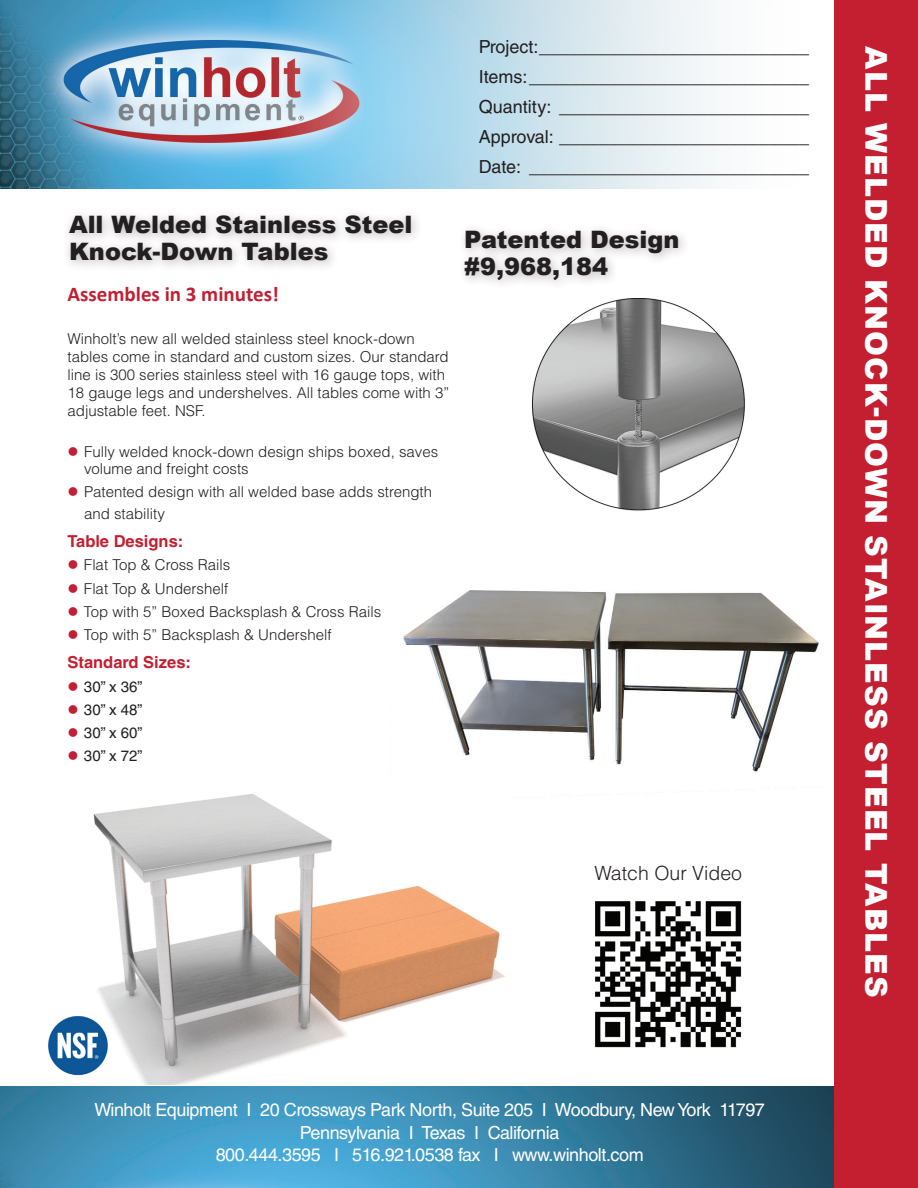
<style>
.page{position:relative;width:918px;height:1188px;background:#fff}
.page>*{position:absolute;margin:0;border:0;box-sizing:border-box;transform-origin:0 0}
.t1{font:900 30px "Arial";letter-spacing:.035em;color:#fff}
.t2{font:900 24px/27px "Arial";color:#231f20}
.t3{font:700 21px "Calibri";color:#c21f32}
.t4{font:300 19.5px "Helvetica LT Std";color:#231f20}
.t5{font:18px/30px "Helvetica LT Std";color:#231f20;text-align:justify}
.t6{font:18px/22.5px "Helvetica LT Std";letter-spacing:-.025em;color:#fff;text-align:center}
.t7{font:700 16.5px "Helvetica LT Std";color:#c31f31}
.t8{font:300 15px/18px "Helvetica LT Std";color:#231f20}
.t9{font:15px "Helvetica LT Std";color:#231f20}
.s1{color:#c21f32}
</style>
<div class="page">
<img style="left:0;top:1087px;width:834px;height:101px">
<div style="left:834px;top:0;width:84px;height:1188px;background:#c31f31"></div>
<img style="left:0;top:0;width:710px;height:189px">
<div style="left:62px;top:208px;width:361px;height:65px;background:#231f20;opacity:.3"></div>
<img style="left:403px;top:590px;width:416px;height:182px">
<div style="left:457px;top:224px;width:233px;height:68px;background:#231f20;opacity:.3"></div>
<img style="left:532px;top:298px;width:213px;height:213px">
<img style="left:93px;top:794px;width:412px;height:290px">
<img style="left:595px;top:901px;width:147px;height:147px">
<img style="left:48px;top:1015px;width:60px;height:61px">
<h2 class="t2" style="left:69px;top:210px;width:345px">All Welded Stainless Steel<br>Knock-Down Tables</h2>
<h3 class="t3" style="left:68px;top:279px;width:213px">Assembles in 3 minutes!</h3>
<p class="t8" style="left:68px;top:330px;width:383px">Winholt’s new all welded stainless steel knock-down tables come in standard and custom sizes. Our standard line is 300 series stainless steel with 16 gauge tops, with 18 gauge legs and undershelves. All tables come with 3” adjustable feet. NSF.</p>
<p class="t8" style="left:84px;top:444px;width:356px;line-height:16.5px;text-indent:-16px"><span class="s1">●</span> Fully welded knock-down design ships boxed, saves volume and freight costs</p>
<p class="t8" style="left:84px;top:481px;width:350px;line-height:21.6px;text-indent:-16px"><span class="s1">●</span> Patented design with all welded base adds strength and stability</p>
<p class="t7" style="left:68px;top:531px;width:117px">Table Designs:</p>
<p class="t8" style="left:67px;top:556px;width:164px"><span class="s1">●</span> Flat Top &amp; Cross Rails</p>
<p class="t8" style="left:67px;top:579px;width:162px"><span class="s1">●</span> Flat Top &amp; Undershelf</p>
<p class="t8" style="left:67px;top:602px;width:315px"><span class="s1">●</span> Top with 5” Boxed Backsplash &amp; Cross Rails</p>
<p class="t8" style="left:67px;top:626px;width:266px"><span class="s1">●</span> Top with 5” Backsplash &amp; Undershelf</p>
<p class="t7" style="left:68px;top:652px;width:125px">Standard Sizes:</p>
<p class="t9" style="left:67px;top:678px;width:77px"><span class="s1">●</span> 30” x 36”</p>
<p class="t9" style="left:67px;top:701px;width:77px"><span class="s1">●</span> 30” x 48”</p>
<p class="t9" style="left:67px;top:724px;width:77px"><span class="s1">●</span> 30” x 60”</p>
<p class="t9" style="left:67px;top:747px;width:77px"><span class="s1">●</span> 30” x 72”</p>
<p class="t5" style="left:479px;top:32px;width:332px">Project:___________________________ Items:____________________________ Quantity: _________________________ Approval: _________________________ Date: ____________________________</p>
<h2 class="t2" style="left:464px;top:225px;width:217px">Patented Design #9,968,184</h2>
<h3 class="t4" style="left:594px;top:860px;width:149px">Watch Our Video</h3>
<p class="t6" style="left:94px;top:1099px;width:672px">Winholt Equipment I 20 Crossways Park North, Suite 205 I Woodbury, New York 11797<br>Pennsylvania I Texas I California<br>800.444.3595 I 516.921.0538 fax I www.winholt.com</p>
<h1 class="t1" style="left:898px;top:46px;width:952px;rotate:90deg">ALL WELDED KNOCK DOWN STAINLESS STEEL TABLES</h1>
<h1 class="t1" style="left:901px;top:407px;width:11px;rotate:90deg">-</h1>
</div>
